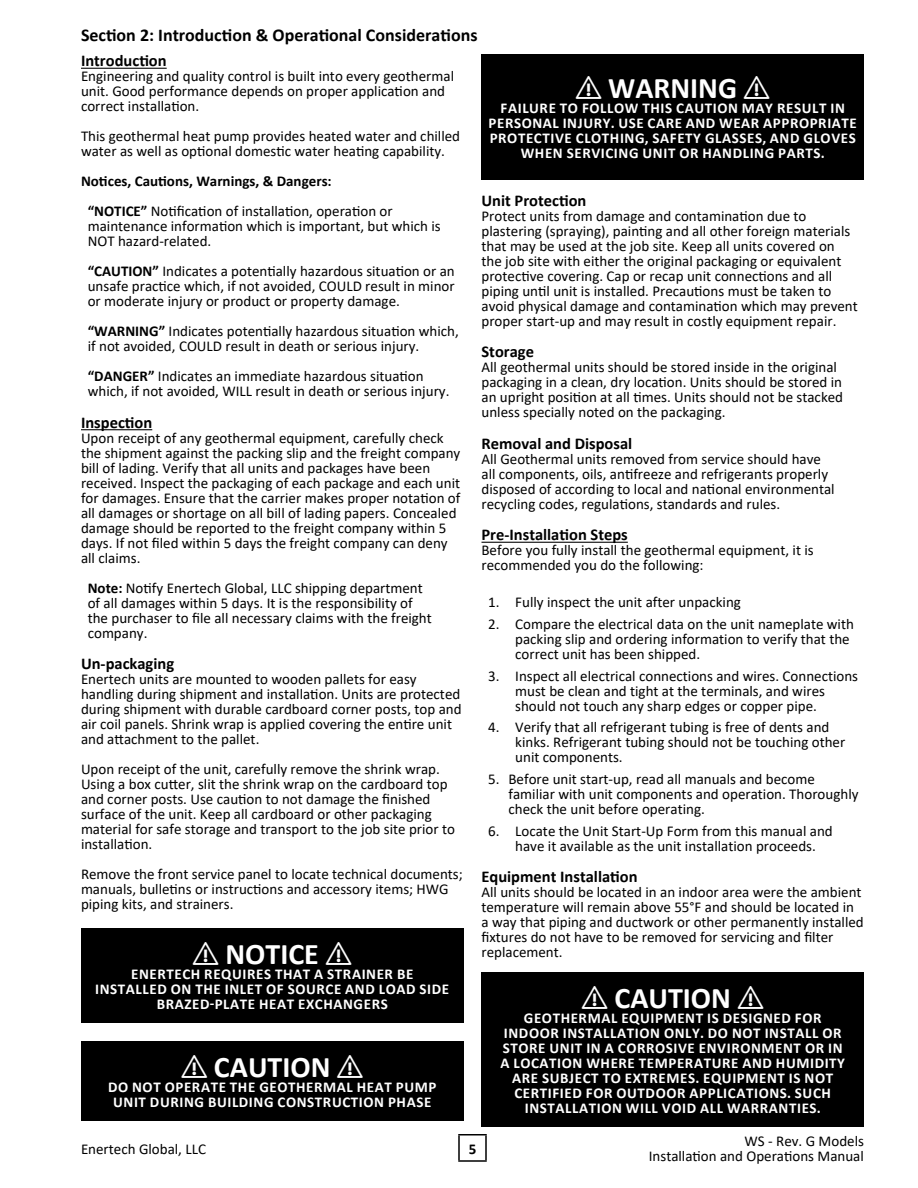
<style>
.page{position:relative;width:918px;height:1188px;background:#fff}
.page>*{position:absolute;margin:0;border:0;box-sizing:border-box;transform-origin:0 0}
.t1{font:700 30px "Calibri";color:#fff}
.t2{font:700 18px "Calibri";color:#000}
.t3{font:700 16.5px "Calibri";color:#000}
.t4{font:15px/15px "Calibri";color:#000}
.t5{font:700 15px/15px "Calibri";letter-spacing:.04em;color:#fff;text-align:center}
.t6{font:700 15px/30px "Calibri";color:#000}
.s1{font-weight:400}
.s2{font-weight:700}
</style>
<div class="page">
<hr style="left:458px;top:1134px;width:29px;height:2px;background:#000">
<hr style="left:458px;top:1136px;width:2px;height:24px;background:#000">
<hr style="left:485px;top:1136px;width:2px;height:24px;background:#000">
<hr style="left:458px;top:1160px;width:29px;height:2px;background:#000">
<hr style="left:81px;top:68px;width:86px;height:1px;background:#000">
<hr style="left:81px;top:429px;width:71px;height:1px;background:#000">
<div style="left:81px;top:1041px;width:383px;height:80px;background:#000"></div>
<hr style="left:482px;top:542px;width:146px;height:1px;background:#000">
<div style="left:482px;top:972px;width:382px;height:155px;background:#000"></div>
<div style="left:482px;top:54px;width:382px;height:126px;background:#000"></div>
<div style="left:81px;top:928px;width:383px;height:94px;background:#000"></div>
<p class="t2" style="left:81px;top:22px;width:398px">Section 2: Introduction &amp; Operational Considerations</p>
<p class="t3" style="left:81px;top:49px;width:87px">Introduction</p>
<p class="t4" style="left:81px;top:69px;width:375px">Engineering and quality control is built into every geothermal unit. Good performance depends on proper application and correct installation.</p>
<p class="t4" style="left:81px;top:129px;width:381px">This geothermal heat pump provides heated water and chilled water as well as optional domestic water heating capability.</p>
<p class="t6" style="left:88px;top:166px;width:307px;text-indent:-7px">Notices, Cautions, Warnings, &amp; Dangers: “NOTICE” <span class="s1">Notification of installation, operation or</span></p>
<p class="t4" style="left:88px;top:219px;width:354px">maintenance information which is important, but which is<br>NOT hazard-related.</p>
<p class="t4" style="left:88px;top:264px;width:369px;text-align:justify"><span class="s2">“CAUTION”</span> Indicates a potentially hazardous situation or an unsafe practice which, if not avoided, COULD result in minor or moderate injury or product or property damage.</p>
<p class="t4" style="left:88px;top:324px;width:373px"><span class="s2">“WARNING”</span> Indicates potentially hazardous situation which, if not avoided, COULD result in death or serious injury.</p>
<p class="t4" style="left:88px;top:369px;width:363px"><span class="s2">“DANGER”</span> Indicates an immediate hazardous situation which, if not avoided, WILL result in death or serious injury.</p>
<p class="t3" style="left:81px;top:411px;width:73px">Inspection</p>
<p class="t4" style="left:81px;top:430px;width:381px">Upon receipt of any geothermal equipment, carefully check the shipment against the packing slip and the freight company bill of lading. Verify that all units and packages have been received. Inspect the packaging of each package and each unit for damages. Ensure that the carrier makes proper notation of all damages or shortage on all bill of lading papers. Concealed damage should be reported to the freight company within 5 days. If not filed within 5 days the freight company can deny all claims.</p>
<p class="t4" style="left:88px;top:580px;width:346px"><span class="s2">Note:</span> Notify Enertech Global, LLC shipping department of all damages within 5 days. It is the responsibility of the purchaser to file all necessary claims with the freight company.</p>
<p class="t3" style="left:81px;top:652px;width:95px">Un-packaging</p>
<p class="t4" style="left:81px;top:672px;width:382px">Enertech units are mounted to wooden pallets for easy handling during shipment and installation. Units are protected during shipment with durable cardboard corner posts, top and air coil panels. Shrink wrap is applied covering the entire unit and attachment to the pallet.</p>
<p class="t4" style="left:81px;top:762px;width:376px">Upon receipt of the unit, carefully remove the shrink wrap.<br>Using a box cutter, slit the shrink wrap on the cardboard top and corner posts. Use caution to not damage the finished surface of the unit. Keep all cardboard or other packaging material for safe storage and transport to the job site prior to installation.</p>
<p class="t4" style="left:81px;top:867px;width:383px">Remove the front service panel to locate technical documents; manuals, bulletins or instructions and accessory items; HWG piping kits, and strainers.</p>
<h1 class="t1" style="left:193px;top:933px;width:160px">⚠ NOTICE ⚠</h1>
<p class="t5" style="left:95px;top:966px;width:356px">ENERTECH REQUIRES THAT A STRAINER BE<br>INSTALLED ON THE INLET OF SOURCE AND LOAD SIDE<br>BRAZED-PLATE HEAT EXCHANGERS</p>
<h1 class="t1" style="left:181px;top:1046px;width:183px">⚠ CAUTION ⚠</h1>
<p class="t5" style="left:108px;top:1079px;width:330px">DO NOT OPERATE THE GEOTHERMAL HEAT PUMP<br>UNIT DURING BUILDING CONSTRUCTION PHASE</p>
<h1 class="t1" style="left:576px;top:67px;width:196px">⚠ WARNING ⚠</h1>
<p class="t5" style="left:489px;top:101px;width:370px">FAILURE TO FOLLOW THIS CAUTION MAY RESULT IN PERSONAL INJURY. USE CARE AND WEAR APPROPRIATE PROTECTIVE CLOTHING, SAFETY GLASSES, AND GLOVES WHEN SERVICING UNIT OR HANDLING PARTS.</p>
<p class="t3" style="left:482px;top:189px;width:106px">Unit Protection</p>
<p class="t4" style="left:482px;top:208px;width:378px">Protect units from damage and contamination due to plastering (spraying), painting and all other foreign materials that may be used at the job site. Keep all units covered on the job site with either the original packaging or equivalent protective covering. Cap or recap unit connections and all piping until unit is installed. Precautions must be taken to avoid physical damage and contamination which may prevent proper start-up and may result in costly equipment repair.</p>
<p class="t3" style="left:482px;top:340px;width:54px">Storage</p>
<p class="t4" style="left:482px;top:360px;width:363px">All geothermal units should be stored inside in the original packaging in a clean, dry location. Units should be stored in an upright position at all times. Units should not be stacked unless specially noted on the packaging.</p>
<p class="t3" style="left:482px;top:432px;width:152px">Removal and Disposal</p>
<p class="t4" style="left:482px;top:451px;width:355px">All Geothermal units removed from service should have all components, oils, antifreeze and refrigerants properly disposed of according to local and national environmental recycling codes, regulations, standards and rules.</p>
<p class="t3" style="left:482px;top:523px;width:148px">Pre-Installation Steps</p>
<p class="t4" style="left:482px;top:543px;width:334px">Before you fully install the geothermal equipment, it is recommended you do the following:</p>
<p class="t4" style="left:488px;top:594px;width:254px">1. Fully inspect the unit after unpacking</p>
<p class="t4" style="left:515px;top:616px;width:340px;text-indent:-27px">2. Compare the electrical data on the unit nameplate with packing slip and ordering information to verify that the correct unit has been shipped.</p>
<p class="t4" style="left:515px;top:668px;width:344px;text-indent:-27px">3. Inspect all electrical connections and wires. Connections must be clean and tight at the terminals, and wires should not touch any sharp edges or copper pipe.</p>
<p class="t4" style="left:515px;top:720px;width:332px;text-indent:-27px">4. Verify that all refrigerant tubing is free of dents and kinks. Refrigerant tubing should not be touching other unit components.</p>
<p class="t4" style="left:508px;top:771px;width:352px;text-indent:-20px">5. Before unit start-up, read all manuals and become familiar with unit components and operation. Thoroughly check the unit before operating.</p>
<p class="t4" style="left:515px;top:823px;width:319px;text-indent:-27px">6. Locate the Unit Start-Up Form from this manual and have it available as the unit installation proceeds.</p>
<p class="t3" style="left:482px;top:865px;width:158px">Equipment Installation</p>
<p class="t4" style="left:482px;top:885px;width:384px">All units should be located in an indoor area were the ambient temperature will remain above 55°F and should be located in a way that piping and ductwork or other permanently installed fixtures do not have to be removed for servicing and filter replacement.</p>
<h1 class="t1" style="left:582px;top:977px;width:183px">⚠ CAUTION ⚠</h1>
<p class="t5" style="left:500px;top:1011px;width:346px">GEOTHERMAL EQUIPMENT IS DESIGNED FOR INDOOR INSTALLATION ONLY. DO NOT INSTALL OR STORE UNIT IN A CORROSIVE ENVIRONMENT OR IN A LOCATION WHERE TEMPERATURE AND HUMIDITY ARE SUBJECT TO EXTREMES. EQUIPMENT IS NOT CERTIFIED FOR OUTDOOR APPLICATIONS. SUCH INSTALLATION WILL VOID ALL WARRANTIES.</p>
<p class="t4" style="left:81px;top:1141px;width:127px">Enertech Global, LLC</p>
<p class="t6" style="left:469px;top:1133px;width:9px">5</p>
<p class="t4" style="left:649px;top:1133px;width:217px;text-align:right">WS - Rev. G Models<br>Installation and Operations Manual</p>
</div>
